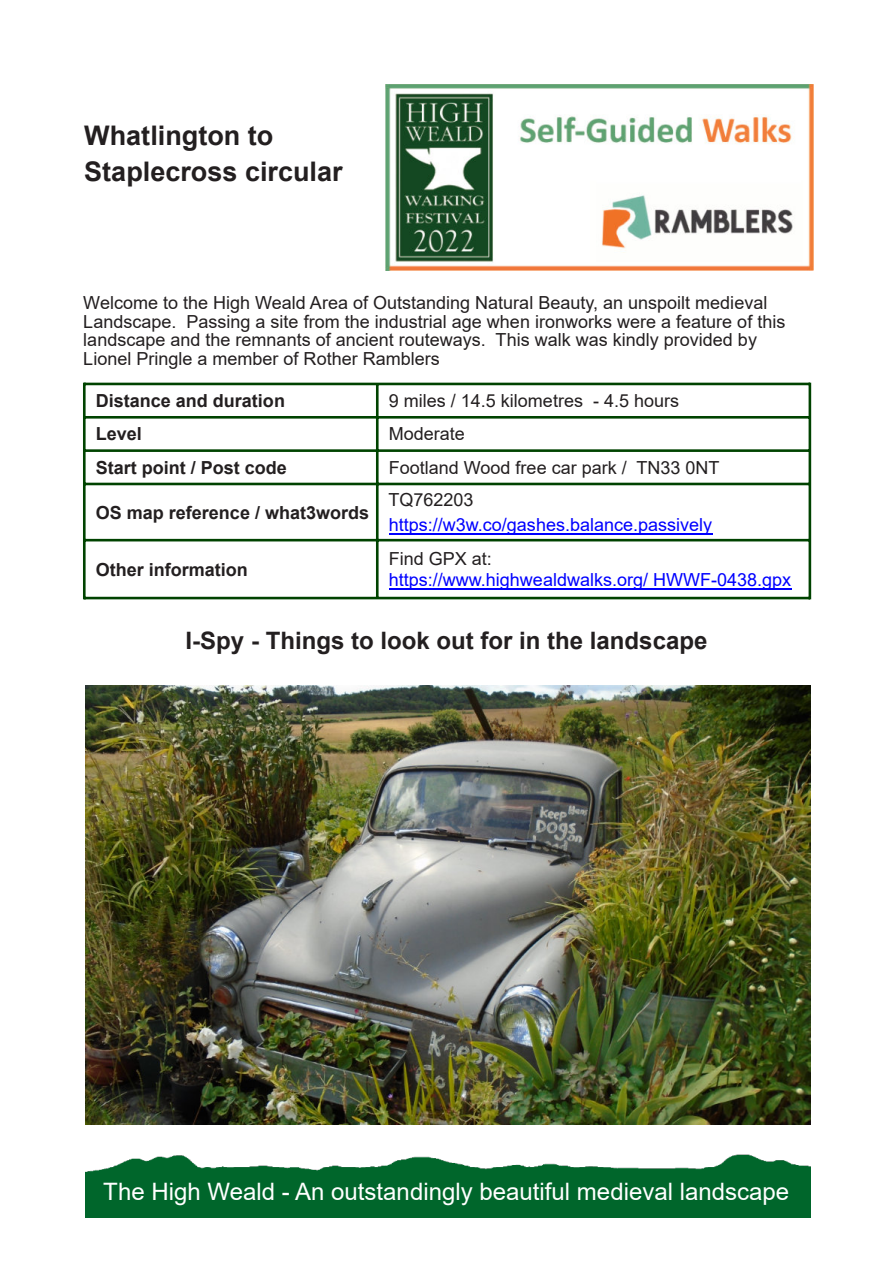
<style>
.page{position:relative;width:894px;height:1263px;background:#fff}
.page>*{position:absolute;margin:0;border:0;box-sizing:border-box;transform-origin:0 0}
.t1{font:700 27px/36px "Arial";color:#231f20}
.t2{font:24px "Arial";color:#fff}
.t3{font:700 24px "Arial";color:#231f20}
.t4{font:18px/18.6px "Arial";color:#231f20}
.t5{font:700 18px "Arial";color:#231f20}
.t6{font:18px "Arial";color:#00f}
</style>
<div class="page">
<img style="left:386px;top:84px;width:427px;height:186px">
<hr style="left:388px;top:533px;width:324px;height:1px;background:#00f">
<hr style="left:388px;top:588px;width:403px;height:1px;background:#00f">
<hr style="left:83px;top:383px;width:3px;height:216px;background:#004300">
<hr style="left:808px;top:383px;width:2px;height:216px;background:#004300">
<hr style="left:376px;top:384px;width:2px;height:214px;background:#004300">
<hr style="left:84px;top:383px;width:725px;height:2px;background:#004300">
<hr style="left:84px;top:416px;width:725px;height:3px;background:#004300">
<hr style="left:84px;top:449px;width:725px;height:3px;background:#004300">
<hr style="left:84px;top:483px;width:725px;height:2px;background:#004300">
<hr style="left:84px;top:539px;width:725px;height:2px;background:#004300">
<hr style="left:84px;top:597px;width:725px;height:2px;background:#004300">
<img style="left:86px;top:1154px;width:724px;height:63px">
<img style="left:85px;top:685px;width:725px;height:439px">
<h1 class="t1" style="left:84px;top:120px;width:260px">Whatlington to<br>Staplecross circular</h1>
<p class="t4" style="left:83px;top:295px;width:703px">Welcome to the High Weald Area of Outstanding Natural Beauty, an unspoilt medieval Landscape. Passing a site from the industrial age when ironworks were a feature of this landscape and the remnants of ancient routeways. This walk was kindly provided by Lionel Pringle a member of Rother Ramblers</p>
<p class="t5" style="left:96px;top:394px;width:191px">Distance and duration</p>
<p class="t4" style="left:388px;top:393px;width:292px">9 miles / 14.5 kilometres - 4.5 hours</p>
<p class="t5" style="left:96px;top:427px;width:48px">Level</p>
<p class="t4" style="left:388px;top:426px;width:78px">Moderate</p>
<p class="t5" style="left:96px;top:461px;width:193px">Start point / Post code</p>
<p class="t4" style="left:388px;top:460px;width:332px">Footland Wood free car park / TN33 0NT</p>
<p class="t5" style="left:96px;top:505px;width:275px">OS map reference / what3words</p>
<p class="t4" style="left:388px;top:492px;width:87px">TQ762203</p>
<p class="t6" style="left:388px;top:518px;width:325px">https://w3w.co/gashes.balance.passively</p>
<p class="t5" style="left:96px;top:562px;width:154px">Other information</p>
<p class="t4" style="left:388px;top:551px;width:105px">Find GPX at:</p>
<p class="t6" style="left:388px;top:573px;width:404px">https://www.highwealdwalks.org/ HWWF-0438.gpx</p>
<h2 class="t3" style="left:185px;top:631px;width:523px">I-Spy - Things to look out for in the landscape</h2>
<h2 class="t2" style="left:103px;top:1182px;width:687px">The High Weald - An outstandingly beautiful medieval landscape</h2>
</div>
